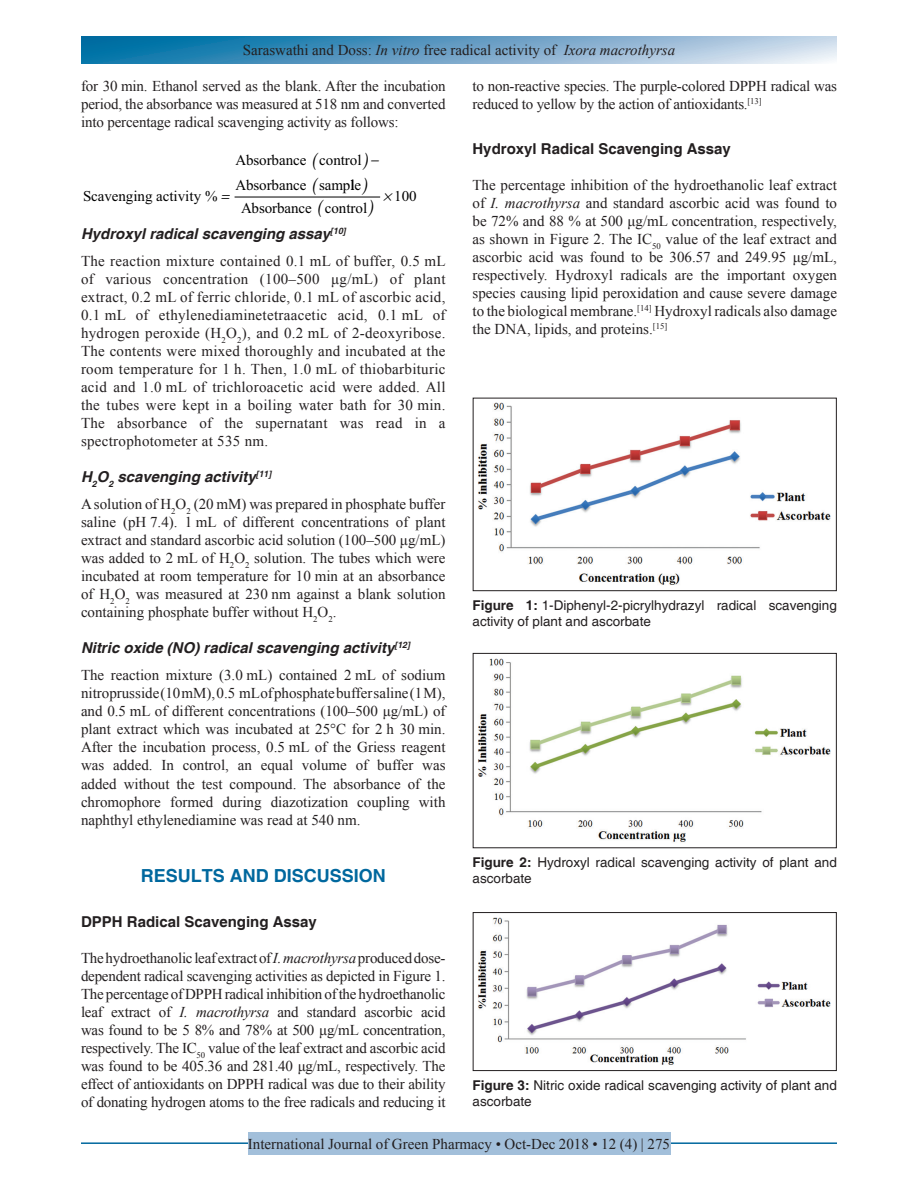
<style>
.page{position:relative;width:918px;height:1188px;background:#fff}
.page>*{position:absolute;margin:0;border:0;box-sizing:border-box;transform-origin:0 0}
.t1{font:700 18px "Helvetica";color:#00689e}
.TX{font:15px/18px "Times New Roman";color:#231f20;text-align:justify}
.t2{font:italic 700 15px "Helvetica";color:#231f20}
.t3{font:15px/24.9px "Times New Roman";letter-spacing:-.005em;color:#000}
.RF{font:15px "Times New Roman";color:#231f20}
.t4{font:700 15px "Helvetica";color:#231f20}
.FGC{font:13.5px/16.5px "Helvetica";color:#231f20}
.s1{font-style:italic}
.s2{font-weight:700}
.s3{font-style:inherit}
</style>
<div class="page">
<svg style="left:81px;top:37px;width:756px;height:27px;background:#6ba4c8"></svg>
<hr style="left:81px;top:1142px;width:756px;height:2px;background:#00689e">
<div style="left:248px;top:1133px;width:422px;height:22px;background:#a2bfda"></div>
<hr style="left:235px;top:197px;width:145px;height:1px;background:#000">
<img style="left:478px;top:402px;width:353px;height:183px">
<div style="left:473px;top:398px;width:364px;height:193px;border:1px solid #231f20"></div>
<img style="left:478px;top:658px;width:353px;height:184px">
<div style="left:473px;top:653px;width:364px;height:195px;border:1px solid #231f20"></div>
<img style="left:478px;top:917px;width:353px;height:148px">
<div style="left:473px;top:912px;width:364px;height:159px;border:1px solid #231f20"></div>
<svg style="left:313px;top:196px;width:11px;height:2px"></svg>
<svg style="left:362px;top:196px;width:12px;height:2px"></svg>
<p class="TX" style="left:243px;top:41px;width:434px">Saraswathi and Doss: <span class="s1">In vitro</span> free radical activity of <span class="s1">Ixora macrothyrsa</span></p>
<p class="TX" style="left:81px;top:77px;width:366px">for 30 min. Ethanol served as the blank. After the incubation period, the absorbance was measured at 518 nm and converted into percentage radical scavenging activity as follows:</p>
<p class="t3" style="left:83px;top:183px;width:136px">Scavenging activity %</p>
<p class="t3" style="left:236px;top:148px;width:128px">Absorbance control<br>Absorbance sample</p>
<p class="t3" style="left:241px;top:195px;width:128px">Absorbance control</p>
<p class="t3" style="left:394px;top:183px;width:24px">100</p>
<h3 class="t2" style="left:81px;top:224px;width:266px">Hydroxyl radical scavenging assay<sup>[10]</sup></h3>
<p class="TX" style="left:81px;top:251px;width:366px">The reaction mixture contained 0.1 mL of buffer, 0.5 mL of various concentration (100–500 μg/mL) of plant extract, 0.2 mL of ferric chloride, 0.1 mL of ascorbic acid, 0.1 mL of ethylenediaminetetraacetic acid, 0.1 mL of hydrogen peroxide (H<sub>2</sub>O<sub>2</sub>), and 0.2 mL of 2-deoxyribose.<br>The contents were mixed thoroughly and incubated at the room temperature for 1 h. Then, 1.0 mL of thiobarbituric acid and 1.0 mL of trichloroacetic acid were added. All the tubes were kept in a boiling water bath for 30 min.<br>The absorbance of the supernatant was read in a spectrophotometer at 535 nm.</p>
<h3 class="t2" style="left:81px;top:468px;width:192px">H<sub>2</sub>O<sub>2</sub> scavenging activity<sup>[11]</sup></h3>
<p class="TX" style="left:81px;top:495px;width:366px">A solution of H<sub>2</sub>O<sub>2</sub> (20 mM) was prepared in phosphate buffer saline (pH 7.4). 1 mL of different concentrations of plant extract and standard ascorbic acid solution (100–500 μg/mL) was added to 2 mL of H<sub>2</sub>O<sub>2</sub> solution. The tubes which were incubated at room temperature for 10 min at an absorbance of H<sub>2</sub>O<sub>2</sub> was measured at 230 nm against a blank solution containing phosphate buffer without H<sub>2</sub>O<sub>2</sub>.</p>
<h3 class="t2" style="left:81px;top:639px;width:330px">Nitric oxide (NO) radical scavenging activity<sup>[12]</sup></h3>
<p class="TX" style="left:81px;top:666px;width:366px">The reaction mixture (3.0 mL) contained 2 mL of sodium nitroprusside (10 mM), 0.5 mL of phosphate buffer saline (1 M), and 0.5 mL of different concentrations (100–500 μg/mL) of plant extract which was incubated at 25°C for 2 h 30 min.<br>After the incubation process, 0.5 mL of the Griess reagent was added. In control, an equal volume of buffer was added without the test compound. The absorbance of the chromophore formed during diazotization coupling with naphthyl ethylenediamine was read at 540 nm.</p>
<h1 class="t1" style="left:141px;top:864px;width:247px">RESULTS AND DISCUSSION</h1>
<h2 class="t4" style="left:81px;top:912px;width:237px">DPPH Radical Scavenging Assay</h2>
<p class="TX" style="left:81px;top:948px;width:366px">The hydroethanolic leaf extract of <span class="s1">I. macrothyrsa</span> produced dose&shy;dependent radical scavenging activities as depicted in Figure 1.<br>The percentage of DPPH radical inhibition of the hydroethanolic leaf extract of <span class="s1">I. macrothyrsa</span> and standard ascorbic acid was found to be 5 8% and 78% at 500 μg/mL concentration, respectively. The IC<sub>50</sub> value of the leaf extract and ascorbic acid was found to be 405.36 and 281.40 μg/mL, respectively. The effect of antioxidants on DPPH radical was due to their ability of donating hydrogen atoms to the free radicals and reducing it</p>
<p class="TX" style="left:472px;top:77px;width:366px">to non-reactive species. The purple-colored DPPH radical was reduced to yellow by the action of antioxidants.<sup>[13]</sup></p>
<h2 class="t4" style="left:472px;top:140px;width:260px">Hydroxyl Radical Scavenging Assay</h2>
<p class="TX" style="left:472px;top:176px;width:366px">The percentage inhibition of the hydroethanolic leaf extract of <span class="s1">I. macrothyrsa</span> and standard ascorbic acid was found to be 72% and 88 % at 500 μg/mL concentration, respectively, as shown in Figure 2. The IC<sub>50</sub> value of the leaf extract and ascorbic acid was found to be 306.57 and 249.95 μg/mL, respectively. Hydroxyl radicals are the important oxygen species causing lipid peroxidation and cause severe damage to the biological membrane.<sup>[14]</sup> Hydroxyl radicals also damage the DNA, lipids, and proteins.<sup>[15]</sup></p>
<p class="FGC" style="left:472px;top:597px;width:366px"><span class="s2">Figure 1:</span> 1-Diphenyl-2-picrylhydrazyl radical scavenging activity of plant and ascorbate</p>
<p class="FGC" style="left:472px;top:854px;width:366px"><span class="s2">Figure 2:</span> Hydroxyl radical scavenging activity of plant and ascorbate</p>
<p class="FGC" style="left:472px;top:1077px;width:366px"><span class="s2">Figure 3:</span> Nitric oxide radical scavenging activity of plant and ascorbate</p>
<p class="RF" style="left:248px;top:1134px;width:424px">International Journal of Green Pharmacy <span class="s3">•</span> Oct-Dec <span class="s3">2018 • 12 (4) | 275</span></p>
</div>
